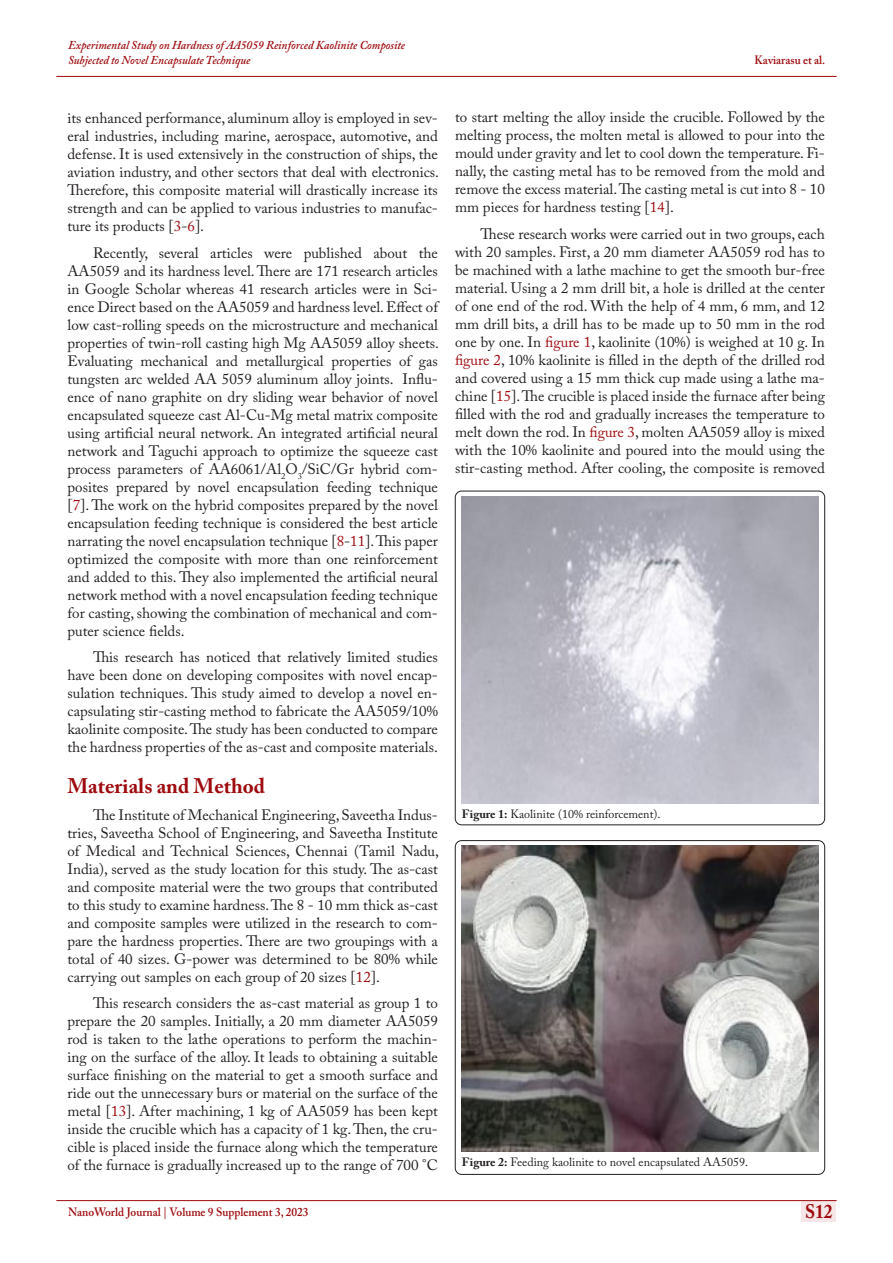
<style>
.page{position:relative;width:893px;height:1263px;background:#fff}
.page>*{position:absolute;margin:0;border:0;box-sizing:border-box;transform-origin:0 0}
.t1{font:700 21px "Adobe Caslon Pro";color:#9e0b0f}
.t2{font:700 19.5px "Adobe Caslon Pro";color:#9e0b0f;scale:.9 1}
.t3{font:15px/18px "Adobe Caslon Pro";color:#231f20;text-align:justify}
.t4{font:italic 600 12px/14.4px "Adobe Caslon Pro";color:#9e0b0f;scale:.95 1}
.t5{font:12px "Adobe Caslon Pro";color:#231f20}
.t6{font:600 12px "Adobe Caslon Pro";color:#9e0b0f;scale:.95 1}
.s1{color:#9e0b0f}
.s2{font-weight:700}
</style>
<div class="page">
<div style="left:802px;top:1200px;width:34px;height:21px;background:#f5e7e7"></div>
<hr style="left:56px;top:1200px;width:781px;height:1px;background:#9e0b0f">
<hr style="left:56px;top:76px;width:781px;height:1px;background:#9e0b0f">
<div style="left:455px;top:840px;width:370px;height:335px;border:1px solid #231f20;border-radius:6px"></div>
<img style="left:462px;top:846px;width:356px;height:306px">
<div style="left:455px;top:491px;width:370px;height:334px;border:1px solid #231f20;border-radius:6px"></div>
<img style="left:461px;top:496px;width:358px;height:307px">
<p class="t4" style="left:68px;top:38px;width:356px">Experimental Study on Hardness of AA5059 Reinforced Kaolinite Composite<br>Subjected to Novel Encapsulate Technique</p>
<p class="t6" style="left:754px;top:53px;width:76px">Kaviarasu et al.</p>
<p class="t3" style="left:68px;top:109px;width:373px">its enhanced performance, aluminum alloy is employed in sev&shy;eral industries, including marine, aerospace, automotive, and defense. It is used extensively in the construction of ships, the aviation industry, and other sectors that deal with electronics.<br>Therefore, this composite material will drastically increase its strength and can be applied to various industries to manufac&shy;ture its products [<span class="s1">3</span>-<span class="s1">6</span>].</p>
<p class="t3" style="left:68px;top:244px;width:373px;text-indent:26px">Recently, several articles were published about the AA5059 and its hardness level. There are 171 research articles in Google Scholar whereas 41 research articles were in Sci&shy;ence Direct based on the AA5059 and hardness level. Effect of low cast-rolling speeds on the microstructure and mechanical properties of twin-roll casting high Mg AA5059 alloy sheets.<br>Evaluating mechanical and metallurgical properties of gas tungsten arc welded AA 5059 aluminum alloy joints. Influ&shy;ence of nano graphite on dry sliding wear behavior of novel encapsulated squeeze cast Al-Cu-Mg metal matrix composite using artificial neural network. An integrated artificial neural network and Taguchi approach to optimize the squeeze cast process parameters of AA6061/Al<sub>2</sub>O<sub>3</sub>/SiC/Gr hybrid com&shy;posites prepared by novel encapsulation feeding technique [<span class="s1">7</span>]. The work on the hybrid composites prepared by the novel encapsulation feeding technique is considered the best article narrating the novel encapsulation technique [<span class="s1">8</span>-<span class="s1">11</span>]. This paper optimized the composite with more than one reinforcement and added to this. They also implemented the artificial neural network method with a novel encapsulation feeding technique for casting, showing the combination of mechanical and com&shy;puter science fields.</p>
<p class="t3" style="left:68px;top:648px;width:372px;text-indent:26px">This research has noticed that relatively limited studies have been done on developing composites with novel encap&shy;sulation techniques. This study aimed to develop a novel en&shy;capsulating stir-casting method to fabricate the AA5059/10% kaolinite composite. The study has been conducted to compare the hardness properties of the as-cast and composite materials.</p>
<p class="t1" style="left:68px;top:774px;width:199px">Materials and Method</p>
<p class="t3" style="left:68px;top:806px;width:373px;text-indent:26px">The Institute of Mechanical Engineering, Saveetha Indus&shy;tries, Saveetha School of Engineering, and Saveetha Institute of Medical and Technical Sciences, Chennai (Tamil Nadu, India), served as the study location for this study. The as-cast and composite material were the two groups that contributed to this study to examine hardness. The 8 - 10 mm thick as-cast and composite samples were utilized in the research to com&shy;pare the hardness properties. There are two groupings with a total of 40 sizes. G-power was determined to be 80% while carrying out samples on each group of 20 sizes [<span class="s1">12</span>].</p>
<p class="t3" style="left:68px;top:994px;width:372px;text-indent:26px">This research considers the as-cast material as group 1 to prepare the 20 samples. Initially, a 20 mm diameter AA5059 rod is taken to the lathe operations to perform the machin&shy;ing on the surface of the alloy. It leads to obtaining a suitable surface finishing on the material to get a smooth surface and ride out the unnecessary burs or material on the surface of the metal [<span class="s1">13</span>]. After machining, 1 kg of AA5059 has been kept inside the crucible which has a capacity of 1 kg. Then, the cru&shy;cible is placed inside the furnace along which the temperature of the furnace is gradually increased up to the range of 700 °C</p>
<p class="t3" style="left:455px;top:108px;width:371px">to start melting the alloy inside the crucible. Followed by the melting process, the molten metal is allowed to pour into the mould under gravity and let to cool down the temperature. Fi&shy;nally, the casting metal has to be removed from the mold and remove the excess material. The casting metal is cut into 8 - 10 mm pieces for hardness testing [<span class="s1">14</span>].</p>
<p class="t3" style="left:455px;top:225px;width:372px;text-indent:26px">These research works were carried out in two groups, each with 20 samples. First, a 20 mm diameter AA5059 rod has to be machined with a lathe machine to get the smooth bur-free material. Using a 2 mm drill bit, a hole is drilled at the center of one end of the rod. With the help of 4 mm, 6 mm, and 12 mm drill bits, a drill has to be made up to 50 mm in the rod one by one. In <span class="s1">figure 1</span>, kaolinite (10%) is weighed at 10 g. In <span class="s1">figure 2</span>, 10% kaolinite is filled in the depth of the drilled rod and covered using a 15 mm thick cup made using a lathe ma&shy;chine [<span class="s1">15</span>]. The crucible is placed inside the furnace after being filled with the rod and gradually increases the temperature to melt down the rod. In <span class="s1">figure 3</span>, molten AA5059 alloy is mixed with the 10% kaolinite and poured into the mould using the stir-casting method. After cooling, the composite is removed</p>
<p class="t5" style="left:462px;top:806px;width:200px"><span class="s2">Figure 1:</span> Kaolinite (10% reinforcement).</p>
<p class="t5" style="left:462px;top:1155px;width:288px"><span class="s2">Figure 2:</span> Feeding kaolinite to novel encapsulated AA5059.</p>
<p class="t6" style="left:68px;top:1204px;width:255px">NanoWorld Journal | Volume 9 Supplement 3, 2023</p>
<h2 class="t2" style="left:805px;top:1200px;width:32px">S12</h2>
</div>
